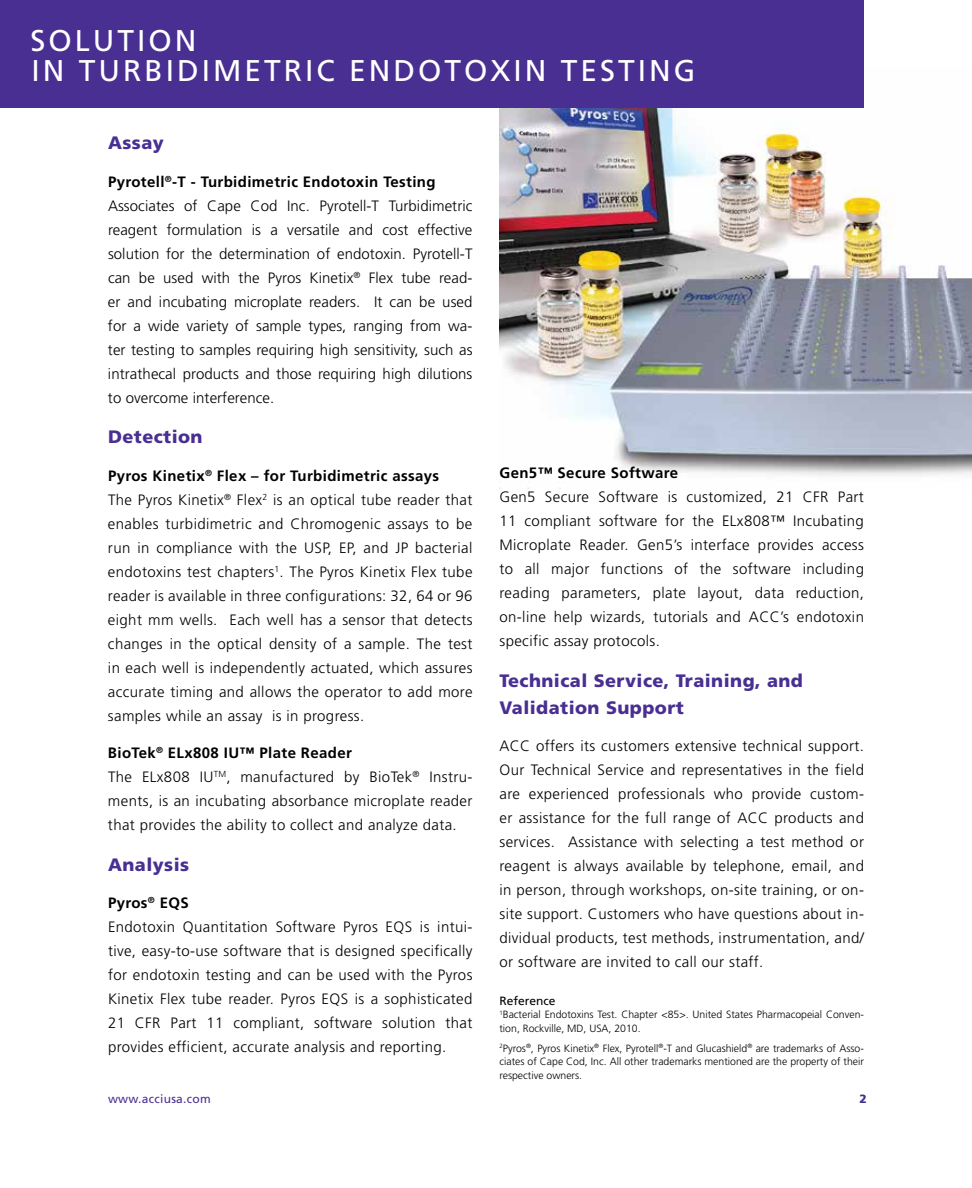
<style>
.page{position:relative;width:972px;height:1188px;background:#fff}
.page>*{position:absolute;margin:0;border:0;box-sizing:border-box;transform-origin:0 0}
.t1{font:30px/30px "Frutiger";letter-spacing:.1em;color:#fff}
.t2{font:900 18px/27px "Frutiger";letter-spacing:.025em;color:#492f92}
.t3{font:300 15px/24px "Frutiger";letter-spacing:.025em;color:#000}
.t4{font:300 15px/24px "Frutiger";letter-spacing:.005em;color:#000}
.t5{font:700 15px "Frutiger";letter-spacing:.025em;color:#000}
.t6{font:12px "Frutiger";letter-spacing:.025em;color:#492f92}
.t7{font:12px "Frutiger";color:#000}
.t8{font:900 12px "Frutiger";color:#492f92}
.t9{font:300 10.5px/13.5px "Frutiger";color:#000}
.s1{font-weight:700}
</style>
<div class="page">
<img style="left:500px;top:108px;width:472px;height:380px">
<div style="left:0;top:0;width:864px;height:108px;background:#492f92"></div>
<h1 class="t1" style="left:30px;top:25px;width:667px">SOLUTION<br>IN TURBIDIMETRIC ENDOTOXIN TESTING</h1>
<p class="t2" style="left:108px;top:129px;width:57px">Assay</p>
<p class="t4" style="left:108px;top:169px;width:366px"><span class="s1">Pyrotell</span><sup>®</sup><span class="s1">-T - Turbidimetric Endotoxin Testing </span>Associates of Cape Cod Inc. Pyrotell-T Turbidimetric reagent formulation is a versatile and cost effective solution for the determination of endotoxin. Pyrotell-T can be used with the Pyros Kinetix<sup>®</sup> Flex tube read&shy;er and incubating microplate readers. It can be used for a wide variety of sample types, ranging from wa&shy;ter testing to samples requiring high sensitivity, such as intrathecal products and those requiring high dilutions to overcome interference.</p>
<p class="t2" style="left:108px;top:423px;width:96px">Detection</p>
<p class="t3" style="left:108px;top:463px;width:366px"><span class="s1">Pyros Kinetix</span><sup>®</sup> <span class="s1">Flex – for Turbidimetric assays<br></span>The Pyros Kinetix<sup>®</sup> Flex<sup>2</sup> is an optical tube reader that enables turbidimetric and Chromogenic assays to be run in compliance with the USP, EP, and JP bacterial endotoxins test chapters<sup>1</sup>. The Pyros Kinetix Flex tube reader is available in three configurations: 32, 64 or 96 eight mm wells. Each well has a sensor that detects changes in the optical density of a sample. The test in each well is independently actuated, which assures accurate timing and allows the operator to add more samples while an assay is in progress.</p>
<p class="t3" style="left:108px;top:741px;width:366px"><span class="s1">BioTek</span><sup>®</sup> <span class="s1">ELx808 IU™ Plate Reader<br></span>The ELx808 IU<sup>TM</sup>, manufactured by BioTek<sup>®</sup> Instru&shy;ments, is an incubating absorbance microplate reader that provides the ability to collect and analyze data.</p>
<p class="t2" style="left:108px;top:850px;width:83px">Analysis</p>
<p class="t3" style="left:108px;top:891px;width:366px"><span class="s1">Pyros</span><sup>®</sup> <span class="s1">EQS<br></span>Endotoxin Quantitation Software Pyros EQS is intui&shy;tive, easy-to-use software that is designed specifically for endotoxin testing and can be used with the Pyros Kinetix Flex tube reader. Pyros EQS is a sophisticated 21 CFR Part 11 compliant, software solution that provides efficient, accurate analysis and reporting.</p>
<p class="t5" style="left:500px;top:464px;width:180px">Gen5™ Secure Software</p>
<p class="t3" style="left:500px;top:485px;width:366px;text-align:justify">Gen5 Secure Software is customized, 21 CFR Part 11 compliant software for the ELx808™ Incubating Microplate Reader. Gen5’s interface provides access to all major functions of the software including reading parameters, plate layout, data reduction, on-line help wizards, tutorials and ACC’s endotoxin specific assay protocols.</p>
<p class="t2" style="left:500px;top:667px;width:305px">Technical Service, Training, and<br>Validation Support</p>
<p class="t3" style="left:500px;top:734px;width:366px;text-align:justify">ACC offers its customers extensive technical support.<br>Our Technical Service and representatives in the field are experienced professionals who provide custom&shy;er assistance for the full range of ACC products and services. Assistance with selecting a test method or reagent is always available by telephone, email, and in person, through workshops, on-site training, or on&shy;site support. Customers who have questions about in&shy;dividual products, test methods, instrumentation, and/ or software are invited to call our staff.</p>
<p class="t7" style="left:500px;top:994px;width:58px">Reference</p>
<p class="t9" style="left:500px;top:1008px;width:366px"><sup>1</sup>Bacterial Endotoxins Test. Chapter &lt;85&gt;. United States Pharmacopeial Conven&shy;tion, Rockville, MD, USA, 2010.</p>
<p class="t9" style="left:499px;top:1042px;width:366px;text-align:justify"><sup>2</sup>Pyros<sup>®</sup>, Pyros Kinetix<sup>®</sup> Flex, Pyrotell<sup>®</sup>-T and Glucashield<sup>®</sup> are trademarks of Asso&shy;ciates of Cape Cod, Inc. All other trademarks mentioned are the property of their respective owners.</p>
<p class="t6" style="left:108px;top:1092px;width:104px">www.acciusa.com</p>
<p class="t8" style="left:859px;top:1091px;width:9px">2</p>
</div>
